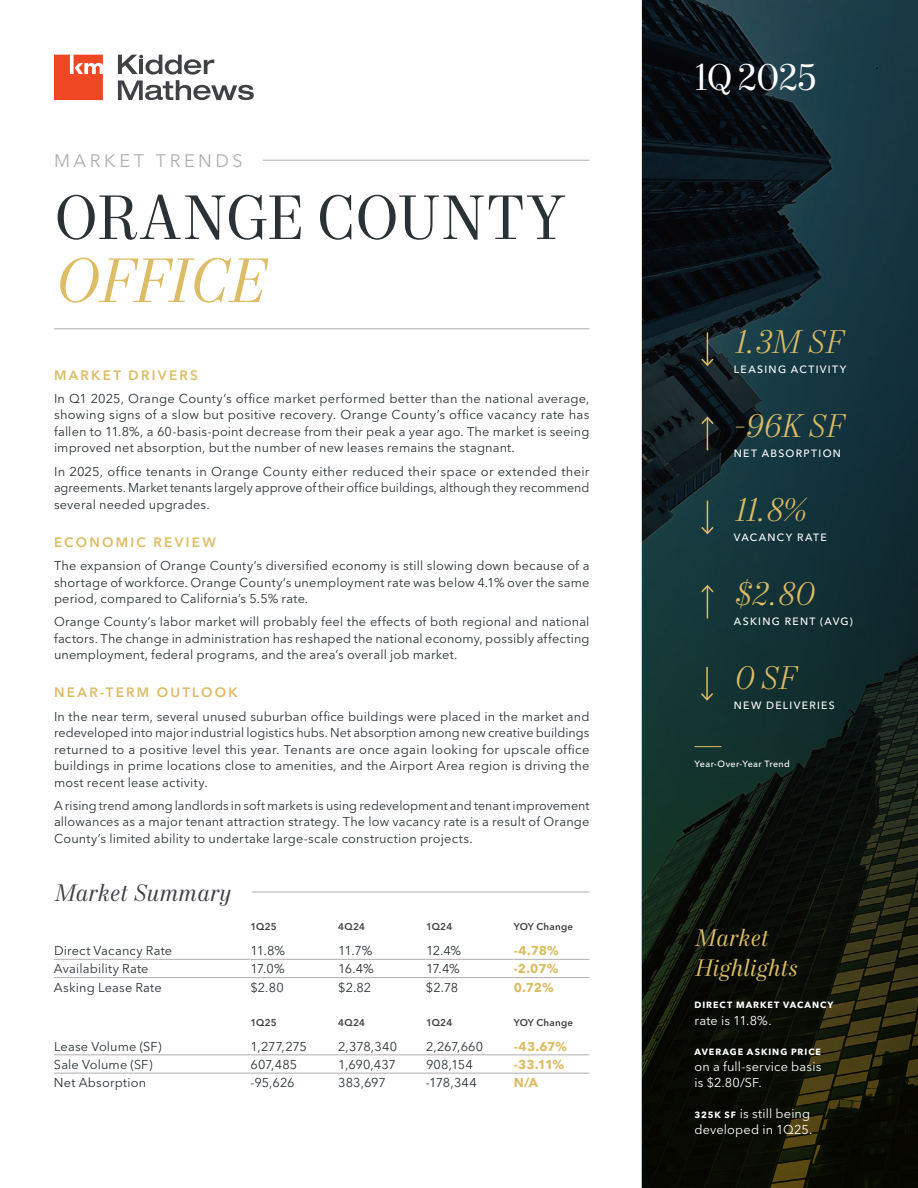
<style>
.page{position:relative;width:918px;height:1188px;background:#fff}
.page>*{position:absolute;margin:0;border:0;box-sizing:border-box;transform-origin:0 0}
.t1{font:63px "Mort Modern 08";color:#2b3236}
.t2{font:italic 63px "Mort Modern 08";letter-spacing:-.02em;color:#dcbc65}
.t3{font:37.5px "Mort Modern 08";letter-spacing:-.02em;color:#fff}
.t4{font:italic 300 33px "Mort Modern 07";letter-spacing:-.01em;color:#dcbc65}
.t5{font:italic 24px/30px "Mort Modern 08";letter-spacing:.005em;color:#dcbc65}
.t6{font:italic 24px "Mort Modern 08";letter-spacing:.01em;color:#404145}
.t7{font:18px "Avenir Next LT Pro";letter-spacing:.2em;color:#b0adad}
.t8{font:600 13.5px "Avenir Next LT Pro";letter-spacing:.165em;color:#dcbc65}
.t9{font:12.75px/16.5px "Avenir Next LT Pro";letter-spacing:.01em;color:#2b3236;text-align:justify}
.t10{font:12.75px/16.5px "Avenir Next LT Pro";letter-spacing:.01em;color:#fff}
.t11{font:700 12.75px "Avenir Next LT Pro";letter-spacing:-.015em;color:#dcbc65}
.t12{font:500 10.5px "Avenir Next LT Pro";letter-spacing:.125em;color:#fff}
.t13{font:600 9.75px "Avenir Next LT Pro";letter-spacing:.025em;color:#404145}
.t14{font:700 9px "Avenir Next LT Pro";letter-spacing:.11em;color:#fff}
.t15{font:500 9px "Avenir Next LT Pro";letter-spacing:.045em;color:#fff}
.s1{font-weight:700;font-size:9px}
</style>
<div class="page">
<svg style="left:642px;top:0;width:276px;height:1188px;background:#122323"></svg>
<svg style="left:694px;top:746px;width:27px;height:1px"></svg>
<hr style="left:707px;top:332px;width:1px;height:33px;background:#dcbc65">
<svg style="left:700px;top:357px;width:15px;height:10px"></svg>
<hr style="left:707px;top:418px;width:1px;height:32px;background:#dcbc65">
<svg style="left:700px;top:415px;width:15px;height:11px"></svg>
<hr style="left:707px;top:501px;width:1px;height:32px;background:#dcbc65">
<svg style="left:700px;top:525px;width:15px;height:11px"></svg>
<hr style="left:707px;top:586px;width:1px;height:33px;background:#dcbc65">
<svg style="left:700px;top:584px;width:15px;height:10px"></svg>
<hr style="left:54px;top:959px;width:197px;height:1px;background:#b0adad">
<hr style="left:251px;top:959px;width:87px;height:1px;background:#b0adad">
<hr style="left:338px;top:959px;width:88px;height:1px;background:#b0adad">
<hr style="left:426px;top:959px;width:88px;height:1px;background:#b0adad">
<hr style="left:514px;top:959px;width:76px;height:1px;background:#b0adad">
<hr style="left:54px;top:977px;width:197px;height:1px;background:#b0adad">
<hr style="left:251px;top:977px;width:87px;height:1px;background:#b0adad">
<hr style="left:338px;top:977px;width:88px;height:1px;background:#b0adad">
<hr style="left:426px;top:977px;width:88px;height:1px;background:#b0adad">
<hr style="left:514px;top:977px;width:76px;height:1px;background:#b0adad">
<hr style="left:252px;top:892px;width:338px;height:1px;background:#b0adad">
<hr style="left:54px;top:1073px;width:197px;height:1px;background:#b0adad">
<hr style="left:251px;top:1073px;width:87px;height:1px;background:#b0adad">
<hr style="left:338px;top:1073px;width:88px;height:1px;background:#b0adad">
<hr style="left:426px;top:1073px;width:88px;height:1px;background:#b0adad">
<hr style="left:514px;top:1073px;width:76px;height:1px;background:#b0adad">
<hr style="left:54px;top:1055px;width:197px;height:1px;background:#b0adad">
<hr style="left:251px;top:1055px;width:87px;height:1px;background:#b0adad">
<hr style="left:338px;top:1055px;width:88px;height:1px;background:#b0adad">
<hr style="left:426px;top:1055px;width:88px;height:1px;background:#b0adad">
<hr style="left:514px;top:1055px;width:76px;height:1px;background:#b0adad">
<hr style="left:706px;top:667px;width:2px;height:33px;background:#dcbc65">
<svg style="left:699px;top:691px;width:16px;height:11px"></svg>
<svg style="left:118px;top:55px;width:136px;height:45px"></svg>
<svg style="left:54px;top:55px;width:49px;height:45px;background:#f05b3d"></svg>
<hr style="left:263px;top:160px;width:327px;height:1px;background:#b0adad">
<hr style="left:54px;top:329px;width:536px;height:1px;background:#b0adad">
<h3 class="t7" style="left:54px;top:150px;width:190px">MARKET TRENDS</h3>
<h1 class="t1" style="left:54px;top:180px;width:512px">ORANGE COUNTY</h1>
<h1 class="t2" style="left:54px;top:243px;width:213px">OFFICE</h1>
<p class="t8" style="left:54px;top:367px;width:146px">MARKET DRIVERS</p>
<p class="t9" style="left:54px;top:390px;width:537px">In Q1 2025, Orange County’s office market performed better than the national average, showing signs of a slow but positive recovery. Orange County’s office vacancy rate has fallen to 11.8%, a 60-basis-point decrease from their peak a year ago. The market is seeing improved net absorption, but the number of new leases remains the stagnant.</p>
<p class="t9" style="left:54px;top:463px;width:537px">In 2025, office tenants in Orange County either reduced their space or extended their agreements. Market tenants largely approve of their office buildings, although they recommend several needed upgrades.</p>
<p class="t8" style="left:54px;top:534px;width:164px">ECONOMIC REVIEW</p>
<p class="t9" style="left:54px;top:557px;width:537px">The expansion of Orange County’s diversified economy is still slowing down because of a shortage of workforce. Orange County’s unemployment rate was below 4.1% over the same period, compared to California’s 5.5% rate.</p>
<p class="t9" style="left:54px;top:614px;width:537px">Orange County’s labor market will probably feel the effects of both regional and national factors. The change in administration has reshaped the national economy, possibly affecting unemployment, federal programs, and the area’s overall job market.</p>
<p class="t8" style="left:54px;top:684px;width:185px">NEAR-TERM OUTLOOK</p>
<p class="t9" style="left:54px;top:708px;width:537px">In the near term, several unused suburban office buildings were placed in the market and redeveloped into major industrial logistics hubs. Net absorption among new creative buildings returned to a positive level this year. Tenants are once again looking for upscale office buildings in prime locations close to amenities, and the Airport Area region is driving the most recent lease activity.</p>
<p class="t9" style="left:54px;top:797px;width:537px">A rising trend among landlords in soft markets is using redevelopment and tenant improvement allowances as a major tenant attraction strategy. The low vacancy rate is a result of Orange County’s limited ability to undertake large-scale construction projects.</p>
<h3 class="t6" style="left:54px;top:878px;width:179px">Market Summary</h3>
<p class="t13" style="left:251px;top:921px;width:28px">1Q25</p>
<p class="t13" style="left:338px;top:921px;width:28px">4Q24</p>
<p class="t13" style="left:426px;top:921px;width:28px">1Q24</p>
<p class="t13" style="left:514px;top:921px;width:61px">YOY Change</p>
<p class="t9" style="left:54px;top:942px;width:120px">Direct Vacancy Rate</p>
<p class="t9" style="left:251px;top:942px;width:36px">11.8%</p>
<p class="t9" style="left:338px;top:942px;width:36px">11.7%</p>
<p class="t9" style="left:426px;top:942px;width:37px">12.4%</p>
<p class="t11" style="left:514px;top:943px;width:46px">-4.78%</p>
<p class="t9" style="left:54px;top:961px;width:96px">Availability Rate</p>
<p class="t9" style="left:251px;top:961px;width:36px">17.0%</p>
<p class="t9" style="left:338px;top:961px;width:37px">16.4%</p>
<p class="t9" style="left:426px;top:961px;width:35px">17.4%</p>
<p class="t11" style="left:514px;top:961px;width:46px">-2.07%</p>
<p class="t9" style="left:54px;top:979px;width:109px">Asking Lease Rate</p>
<p class="t9" style="left:251px;top:979px;width:35px">$2.80</p>
<p class="t9" style="left:338px;top:979px;width:35px">$2.82</p>
<p class="t9" style="left:426px;top:979px;width:34px">$2.78</p>
<p class="t11" style="left:514px;top:979px;width:41px">0.72%</p>
<p class="t13" style="left:251px;top:1016px;width:28px">1Q25</p>
<p class="t13" style="left:338px;top:1016px;width:28px">4Q24</p>
<p class="t13" style="left:426px;top:1016px;width:28px">1Q24</p>
<p class="t13" style="left:514px;top:1016px;width:61px">YOY Change</p>
<p class="t9" style="left:54px;top:1038px;width:109px">Lease Volume (SF)</p>
<p class="t9" style="left:251px;top:1038px;width:58px">1,277,275</p>
<p class="t9" style="left:338px;top:1038px;width:60px">2,378,340</p>
<p class="t9" style="left:426px;top:1038px;width:59px">2,267,660</p>
<p class="t11" style="left:514px;top:1038px;width:55px">-43.67%</p>
<p class="t9" style="left:54px;top:1056px;width:100px">Sale Volume (SF)</p>
<p class="t9" style="left:251px;top:1056px;width:48px">607,485</p>
<p class="t9" style="left:338px;top:1056px;width:59px">1,690,437</p>
<p class="t9" style="left:426px;top:1056px;width:48px">908,154</p>
<p class="t11" style="left:514px;top:1057px;width:52px">-33.11%</p>
<p class="t9" style="left:54px;top:1074px;width:94px">Net Absorption</p>
<p class="t9" style="left:251px;top:1074px;width:46px">-95,626</p>
<p class="t9" style="left:338px;top:1074px;width:49px">383,697</p>
<p class="t9" style="left:426px;top:1074px;width:52px">-178,344</p>
<p class="t11" style="left:514px;top:1075px;width:26px">N/A</p>
<h2 class="t3" style="left:694px;top:55px;width:124px">1Q 2025</h2>
<h3 class="t4" style="left:734px;top:321px;width:111px">1.3M SF</h3>
<p class="t12" style="left:734px;top:363px;width:114px">LEASING ACTIVITY</p>
<h3 class="t4" style="left:734px;top:406px;width:111px">-96K SF</h3>
<p class="t12" style="left:734px;top:447px;width:109px">NET ABSORPTION</p>
<h3 class="t4" style="left:734px;top:490px;width:75px">11.8%</h3>
<p class="t12" style="left:734px;top:531px;width:94px">VACANCY RATE</p>
<h3 class="t4" style="left:734px;top:574px;width:82px">$2.80</h3>
<p class="t12" style="left:734px;top:615px;width:121px">ASKING RENT (AVG)</p>
<h3 class="t4" style="left:734px;top:658px;width:64px">0 SF</h3>
<p class="t12" style="left:734px;top:699px;width:103px">NEW DELIVERIES</p>
<p class="t15" style="left:694px;top:759px;width:97px">Year-Over-Year Trend</p>
<h3 class="t5" style="left:694px;top:924px;width:105px">Market<br>Highlights</h3>
<p class="t14" style="left:694px;top:999px;width:141px">DIRECT MARKET VACANCY</p>
<p class="t10" style="left:694px;top:1012px;width:79px">rate is 11.8%.</p>
<p class="t14" style="left:694px;top:1046px;width:128px">AVERAGE ASKING PRICE</p>
<p class="t10" style="left:694px;top:1058px;width:128px">on a full-service basis is $2.80/SF.</p>
<p class="t10" style="left:694px;top:1105px;width:119px"><span class="s1">325K SF</span> is still being developed in 1Q25.</p>
</div>
